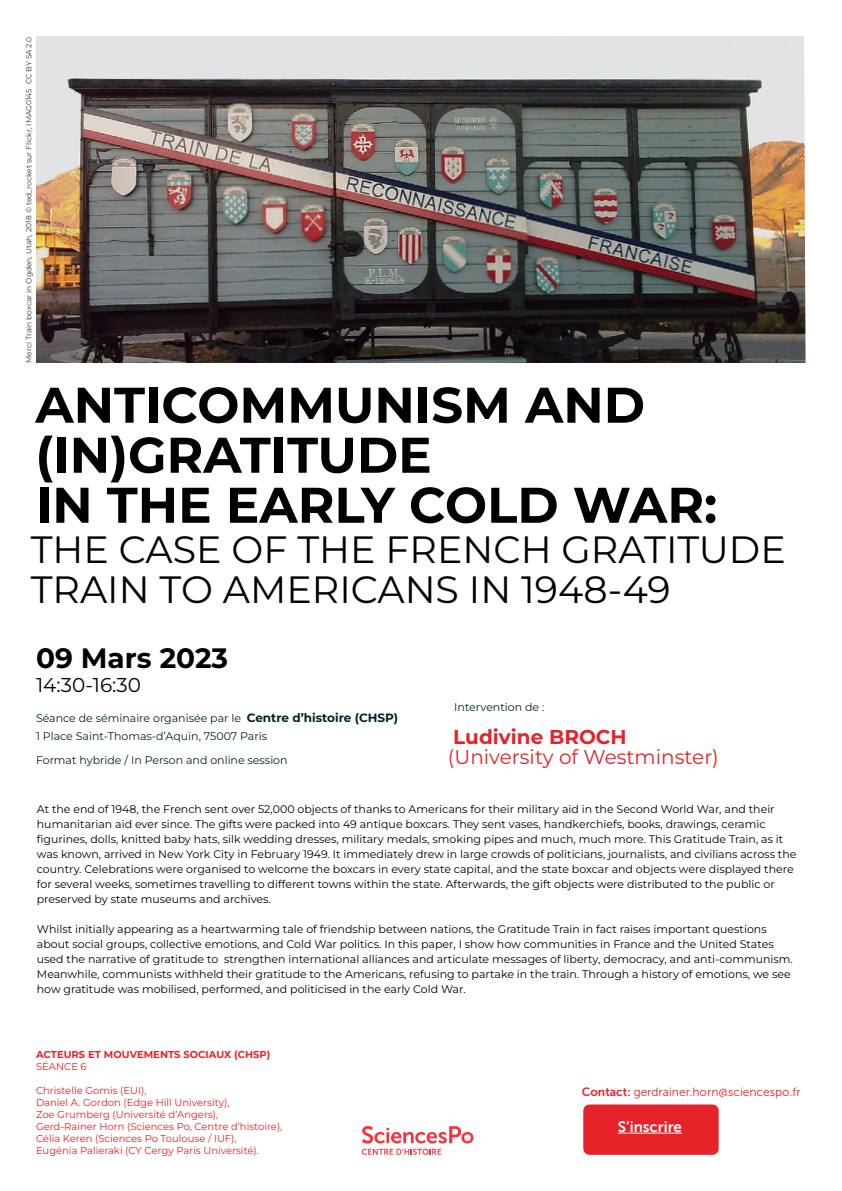
<style>
.page{position:relative;width:842px;height:1191px;background:#fff}
.page>*{position:absolute;margin:0;border:0;box-sizing:border-box;transform-origin:0 0}
.t1{font:700 50px/50px "Montserrat";color:#000}
.t2{font:38px/40px "Montserrat";color:#000}
.t3{font:700 28px "Montserrat";color:#000}
.t4{font:20px/20px "Montserrat";color:#e52329}
.t5{font:20px "Montserrat";color:#000}
.t6{font:15px "Museo Sans 700";color:#fff}
.t7{font:12px "Museo Sans 300";color:#e52329}
.t8{font:11px/15px "Montserrat";color:#000}
.t9{font:11px/18px "Montserrat";color:#012329}
.t10{font:10px "Montserrat";color:#e52329}
.t11{font:700 10px "Montserrat";color:#e52329}
.t12{font:7.5px "Montserrat";color:#3c352f}
.s1{font-weight:700;font-size:12px}
.s2{font-weight:700}
.s3{font-family:"Museo Sans 700"}
</style>
<div class="page">
<div style="left:583px;top:1104px;width:136px;height:50px;background:#e52329"></div>
<hr style="left:618px;top:1132px;width:64px;height:1px;background:#fff">
<img style="left:36px;top:36px;width:769px;height:327px">
<svg style="left:362px;top:1125px;width:111px;height:29px"></svg>
<p class="t12" style="left:24px;top:363px;width:328px;rotate:-90deg">Merci Train boxcar in Ogden, Utah, 2018 © ted_rocket sur Flickr, IMAG0145 CC BY SA 2.0</p>
<p class="t1" style="left:35px;top:379px;width:683px">ANTICOMMUNISM AND (IN)GRATITUDE<br>IN THE EARLY COLD WAR:</p>
<p class="t2" style="left:31px;top:528px;width:756px">THE CASE OF THE FRENCH GRATITUDE<br>TRAIN TO AMERICANS IN 1948-49</p>
<p class="t3" style="left:36px;top:639px;width:194px">09 Mars 2023</p>
<p class="t5" style="left:36px;top:671px;width:106px">14:30-16:30</p>
<p class="t9" style="left:36px;top:709px;width:364px">Séance de séminaire organisée par le <span class="s1">Centre d’histoire (CHSP)<br></span>1 Place Saint-Thomas-d’Aquin, 75007 Paris</p>
<p class="t9" style="left:36px;top:751px;width:253px">Format hybride / In Person and online session</p>
<p class="t9" style="left:454px;top:698px;width:92px">Intervention de :</p>
<p class="t4" style="left:448px;top:726px;width:272px"><span class="s2">Ludivine BROCH </span>(University of Westminster)</p>
<p class="t8" style="left:37px;top:801px;width:761px">At the end of 1948, the French sent over 52,000 objects of thanks to Americans for their military aid in the Second World War, and their humanitarian aid ever since. The gifts were packed into 49 antique boxcars. They sent vases, handkerchiefs, books, drawings, ceramic figurines, dolls, knitted baby hats, silk wedding dresses, military medals, smoking pipes and much, much more. This Gratitude Train, as it was known, arrived in New York City in February 1949. It immediately drew in large crowds of politicians, journalists, and civilians across the country. Celebrations were organised to welcome the boxcars in every state capital, and the state boxcar and objects were displayed there for several weeks, sometimes travelling to different towns within the state. Afterwards, the gift objects were distributed to the public or preserved by state museums and archives.</p>
<p class="t8" style="left:37px;top:921px;width:758px">Whilst initially appearing as a heartwarming tale of friendship between nations, the Gratitude Train in fact raises important questions about social groups, collective emotions, and Cold War politics. In this paper, I show how communities in France and the United States used the narrative of gratitude to strengthen international alliances and articulate messages of liberty, democracy, and anti-communism.<br>Meanwhile, communists withheld their gratitude to the Americans, refusing to partake in the train. Through a history of emotions, we see how gratitude was mobilised, performed, and politicised in the early Cold War.</p>
<p class="t11" style="left:36px;top:1048px;width:236px">ACTEURS ET MOUVEMENTS SOCIAUX (CHSP)</p>
<p class="t10" style="left:36px;top:1060px;width:52px">SÉANCE 6</p>
<p class="t10" style="left:36px;top:1084px;width:112px">Christelle Gomis (EUI),</p>
<p class="t10" style="left:36px;top:1096px;width:195px">Daniel A. Gordon (Edge Hill University),</p>
<p class="t10" style="left:36px;top:1108px;width:184px">Zoe Grumberg (Université d’Angers),</p>
<p class="t10" style="left:36px;top:1120px;width:248px">Gerd-Rainer Horn (Sciences Po, Centre d’histoire),</p>
<p class="t10" style="left:36px;top:1132px;width:202px">Célia Keren (Sciences Po Toulouse / IUF),</p>
<p class="t10" style="left:36px;top:1144px;width:224px">Eugénia Palieraki (CY Cergy Paris Université).</p>
<p class="t7" style="left:582px;top:1085px;width:220px"><span class="s3">Contact:</span> gerdrainer.horn@sciencespo.fr</p>
<p class="t6" style="left:618px;top:1118px;width:66px">S’inscrire</p>
</div>
